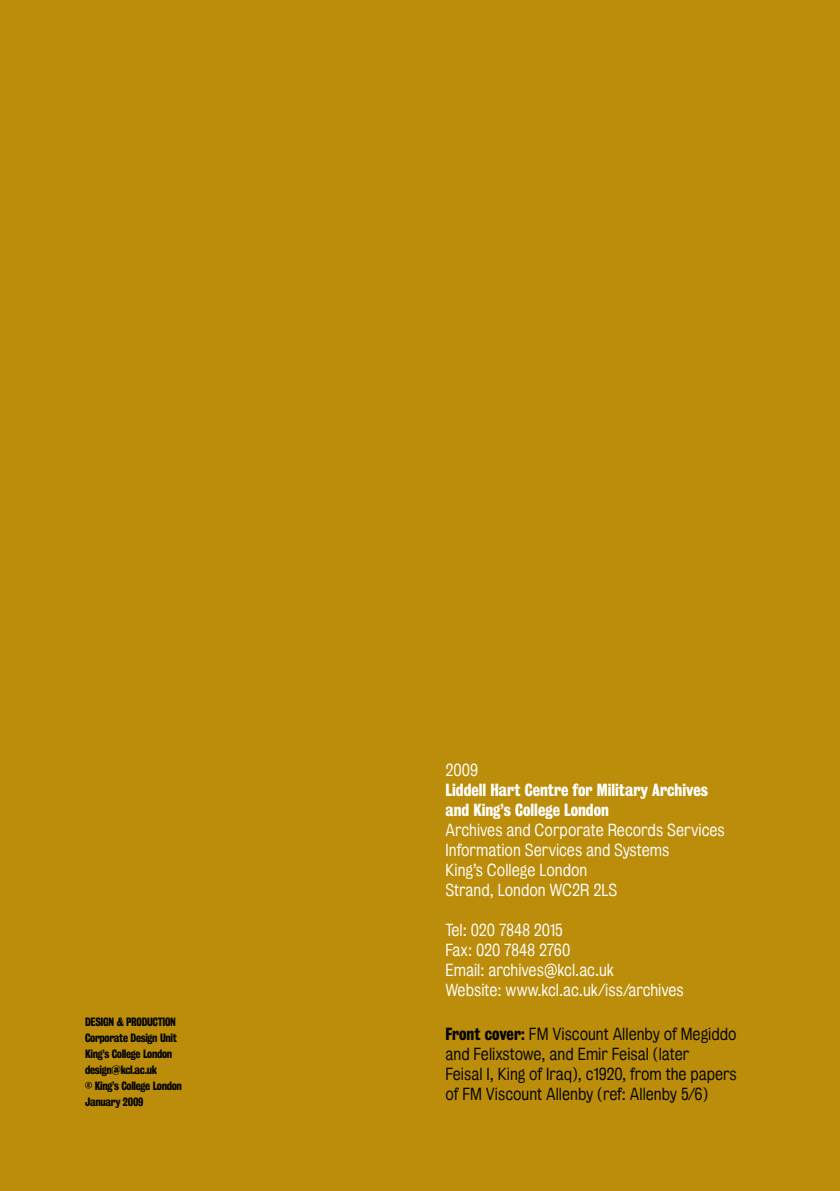
<style>
.page{position:relative;width:840px;height:1191px;background:#fff}
.page>*{position:absolute;margin:0;border:0;box-sizing:border-box;transform-origin:0 0}
.t1{font:16px/20px "Kings Bureau Grot Five One";color:#fff}
.t2{font:16px/20px "Kings Bureau Grot Five One";color:#040503}
.t3{font:16px/20px "Kings Bureau Grot Three Seven";color:#fff}
.t4{font:11px/16px "Kings Bureau Grot Three Seven";letter-spacing:-.03em;color:#040503}
.s1{font-family:"Kings Bureau Grot Three Seven"}
</style>
<div class="page">
<div style="left:0;top:0;width:839px;height:1191px;background:#bb8d0b"></div>
<p class="t4" style="left:85px;top:1013px;width:98px;text-indent:32px">&amp; production<br>Corporate Design Unit<br>King’s College London design@kcl.ac.uk<br>© King’s College London<br>January 2009</p>
<p class="t4" style="left:85px;top:1013px;width:8px">Design</p>
<p class="t1" style="left:445px;top:760px;width:34px">2009</p>
<p class="t3" style="left:445px;top:779px;width:264px">Liddell Hart Centre for Military Archives and King’s College London</p>
<p class="t1" style="left:445px;top:820px;width:280px">Archives and Corporate Records Services<br>Information Services and Systems<br>King’s College London<br>Strand, London WC2R 2LS</p>
<p class="t1" style="left:445px;top:920px;width:240px">Tel: 020 7848 2015<br>Fax: 020 7848 2760<br>Email: archives@kcl.ac.uk<br>Website: www.kcl.ac.uk/iss/archives</p>
<p class="t2" style="left:445px;top:1024px;width:293px"><span class="s1">Front cover:</span> FM Viscount Allenby of Megiddo and Felixstowe, and Emir Feisal (later<br>Feisal I, King of Iraq), c1920, from the papers of FM Viscount Allenby (ref: Allenby 5/6)</p>
</div>
